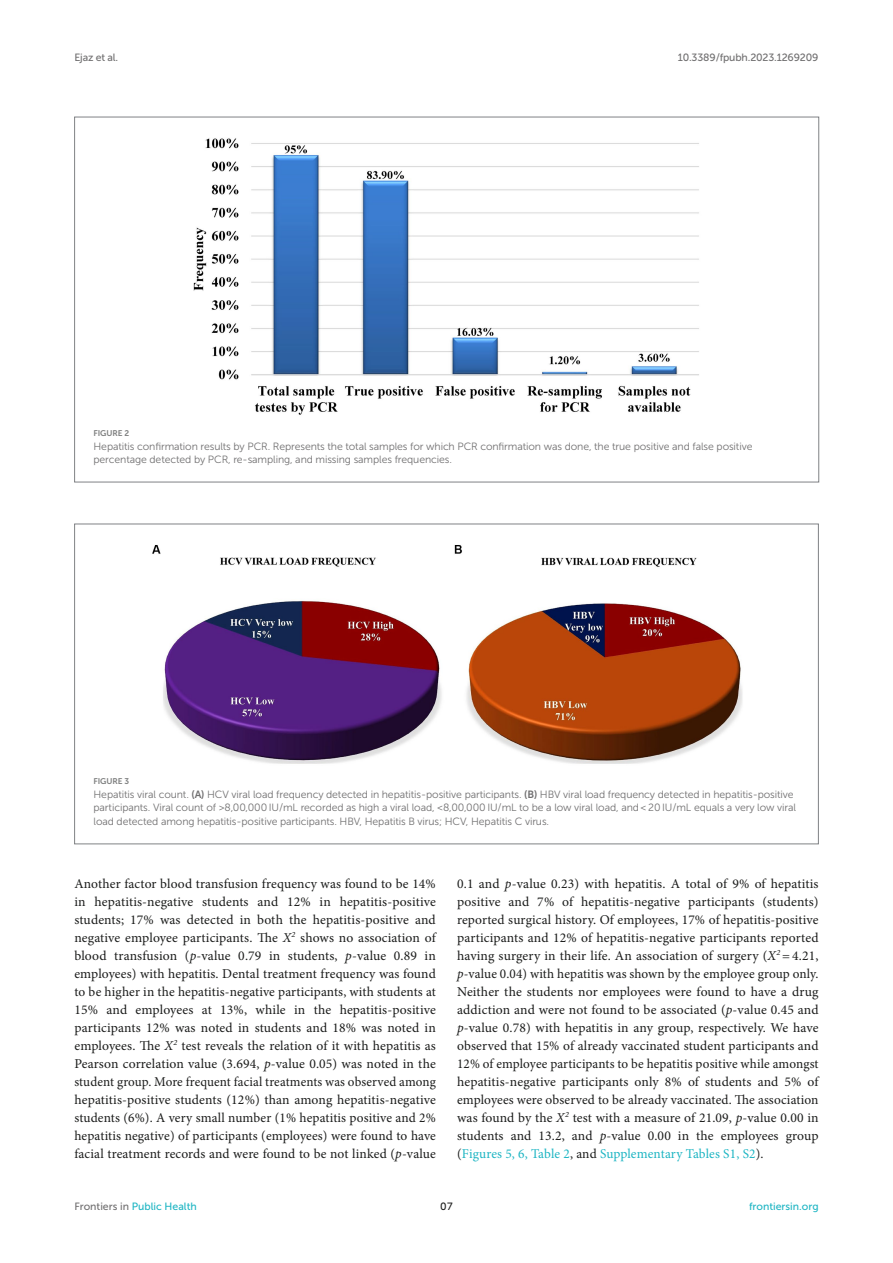
<style>
.page{position:relative;width:893px;height:1263px;background:#fff}
.page>*{position:absolute;margin:0;border:0;box-sizing:border-box;transform-origin:0 0}
.TEXT_FLUSH{font:13.5px/18px "Minion Pro";letter-spacing:.005em;color:#1b1c1b;text-align:justify}
.FIG_LEG{font:10.5px/13.5px "Museo Sans 300";letter-spacing:-.01em;color:#706f70}
.t1{font:10.5px "Museo Sans 500";color:#1db5c3}
.t2{font:10.5px "Museo Sans 500";letter-spacing:-.015em;color:#706f70}
.t3{font:10.5px "Museo Sans 500";color:#1b1c1b}
.FIG_HD{font:8.25px "Museo Sans 700";letter-spacing:-.01em;color:#7e7f7f}
.s1{font-family:"Museo Sans 700"}
.s2{font-style:italic}
.s3{color:#1db5c3}
.s4{color:#706f70}
</style>
<div class="page">
<img style="left:193px;top:138px;width:506px;height:277px">
<img style="left:152px;top:545px;width:591px;height:219px">
<p class="t2" style="left:74px;top:51px;width:45px">Ejaz et al.</p>
<p class="t2" style="left:678px;top:51px;width:142px">10.3389/fpubh.2023.1269209</p>
<p class="FIG_HD" style="left:94px;top:429px;width:37px">FIGURE 2</p>
<p class="FIG_LEG" style="left:94px;top:439px;width:660px">Hepatitis confirmation results by PCR. Represents the total samples for which PCR confirmation was done, the true positive and false positive percentage detected by PCR, re-sampling, and missing samples frequencies.</p>
<p class="FIG_HD" style="left:94px;top:777px;width:37px">FIGURE 3</p>
<p class="FIG_LEG" style="left:94px;top:788px;width:704px">Hepatitis viral count. <span class="s1">(A)</span> HCV viral load frequency detected in hepatitis-positive participants. <span class="s1">(B)</span> HBV viral load frequency detected in hepatitis-positive participants. Viral count of &gt;8,00,000 IU/mL recorded as high a viral load, &lt;8,00,000 IU/mL to be a low viral load, and &lt; 20 IU/mL equals a very low viral load detected among hepatitis-positive participants. HBV, Hepatitis B virus; HCV, Hepatitis C virus.</p>
<p class="TEXT_FLUSH" style="left:74px;top:875px;width:363px">Another factor blood transfusion frequency was found to be 14% in hepatitis-negative students and 12% in hepatitis-positive students; 17% was detected in both the hepatitis-positive and negative employee participants. The <span class="s2">X</span><sup>2</sup> shows no association of blood transfusion (<span class="s2">p</span>-value 0.79 in students, <span class="s2">p</span>-value 0.89 in employees) with hepatitis. Dental treatment frequency was found to be higher in the hepatitis-negative participants, with students at 15% and employees at 13%, while in the hepatitis-positive participants 12% was noted in students and 18% was noted in employees. The <span class="s2">X</span><sup>2</sup> test reveals the relation of it with hepatitis as Pearson correlation value (3.694, <span class="s2">p</span>-value 0.05) was noted in the student group. More frequent facial treatments was observed among hepatitis-positive students (12%) than among hepatitis-negative students (6%). A very small number (1% hepatitis positive and 2% hepatitis negative) of participants (employees) were found to have facial treatment records and were found to be not linked (<span class="s2">p</span>-value</p>
<p class="TEXT_FLUSH" style="left:457px;top:875px;width:363px">0.1 and <span class="s2">p</span>-value 0.23) with hepatitis. A total of 9% of hepatitis positive and 7% of hepatitis-negative participants (students) reported surgical history. Of employees, 17% of hepatitis-positive participants and 12% of hepatitis-negative participants reported having surgery in their life. An association of surgery (<span class="s2">X</span><sup>2</sup> =4.21, <span class="s2">p</span>-value 0.04) with hepatitis was shown by the employee group only.<br>Neither the students nor employees were found to have a drug addiction and were not found to be associated (<span class="s2">p</span>-value 0.45 and <span class="s2">p</span>-value 0.78) with hepatitis in any group, respectively. We have observed that 15% of already vaccinated student participants and 12% of employee participants to be hepatitis positive while amongst hepatitis-negative participants only 8% of students and 5% of employees were observed to be already vaccinated. The association was found by the <span class="s2">X</span><sup>2</sup> test with a measure of 21.09, <span class="s2">p</span>-value 0.00 in students and 13.2, and <span class="s2">p</span>-value 0.00 in the employees group (<span class="s3">Figures 5, 6, Table 2</span>, and <span class="s3">Supplementary Tables S1, S2</span>).</p>
<p class="t1" style="left:74px;top:1200px;width:124px"><span class="s4">Frontiers in</span> Public Health</p>
<p class="t3" style="left:440px;top:1200px;width:14px">07</p>
<p class="t1" style="left:749px;top:1200px;width:71px">frontiersin.org</p>
</div>
